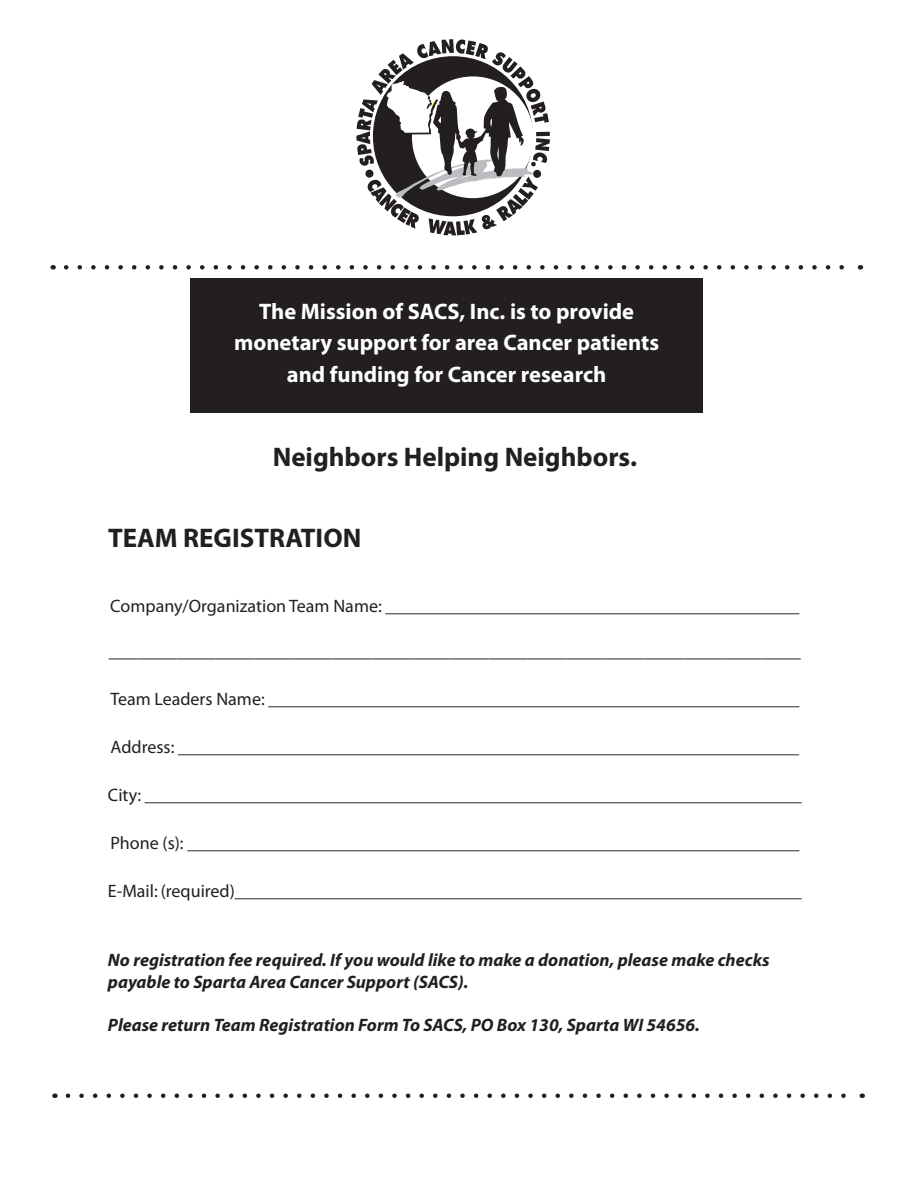
<style>
.page{position:relative;width:918px;height:1188px;background:#fff}
.page>*{position:absolute;margin:0;border:0;box-sizing:border-box;transform-origin:0 0}
.t1{font:700 27px "Myriad Pro";color:#231f20}
.t2{font:700 22.5px/31.5px "Myriad Pro";color:#fff;text-align:center}
.t3{font:19.5px "Myriad Pro";color:#231f20}
.t4{font:18px "Myriad Pro";color:#231f20}
.t5{font:italic 700 18px/21.6px "Myriad Pro";color:#231f20}
</style>
<div class="page">
<svg style="left:356px;top:39px;width:194px;height:196px"></svg>
<div style="left:190px;top:278px;width:513px;height:135px;background:#231f20"></div>
<svg style="left:66px;top:265px;width:778px;height:5px"></svg>
<svg style="left:68px;top:1094px;width:778px;height:4px"></svg>
<p class="t2" style="left:234px;top:295px;width:427px">The Mission of SACS, Inc. is to provide monetary support for area Cancer patients and funding for Cancer research</p>
<h1 class="t1" style="left:273px;top:439px;width:366px">Neighbors Helping Neighbors.</h1>
<h1 class="t1" style="left:108px;top:520px;width:255px">TEAM REGISTRATION</h1>
<p class="t4" style="left:110px;top:594px;width:691px">Company/Organization Team Name: ______________________________________________</p>
<p class="t3" style="left:109px;top:638px;width:694px">_______________________________________________________________________</p>
<p class="t4" style="left:110px;top:687px;width:691px">Team Leaders Name: ___________________________________________________________</p>
<p class="t4" style="left:111px;top:735px;width:690px">Address: _____________________________________________________________________</p>
<p class="t4" style="left:108px;top:783px;width:695px">City: _________________________________________________________________________</p>
<p class="t4" style="left:110px;top:831px;width:691px">Phone (s): ____________________________________________________________________</p>
<p class="t4" style="left:108px;top:879px;width:695px">E-Mail: (required)_______________________________________________________________</p>
<p class="t5" style="left:108px;top:949px;width:663px">No registration fee required. If you would like to make a donation, please make checks payable to Sparta Area Cancer Support (SACS).</p>
<p class="t5" style="left:108px;top:1014px;width:593px">Please return Team Registration Form To SACS, PO Box 130, Sparta WI 54656.</p>
</div>
